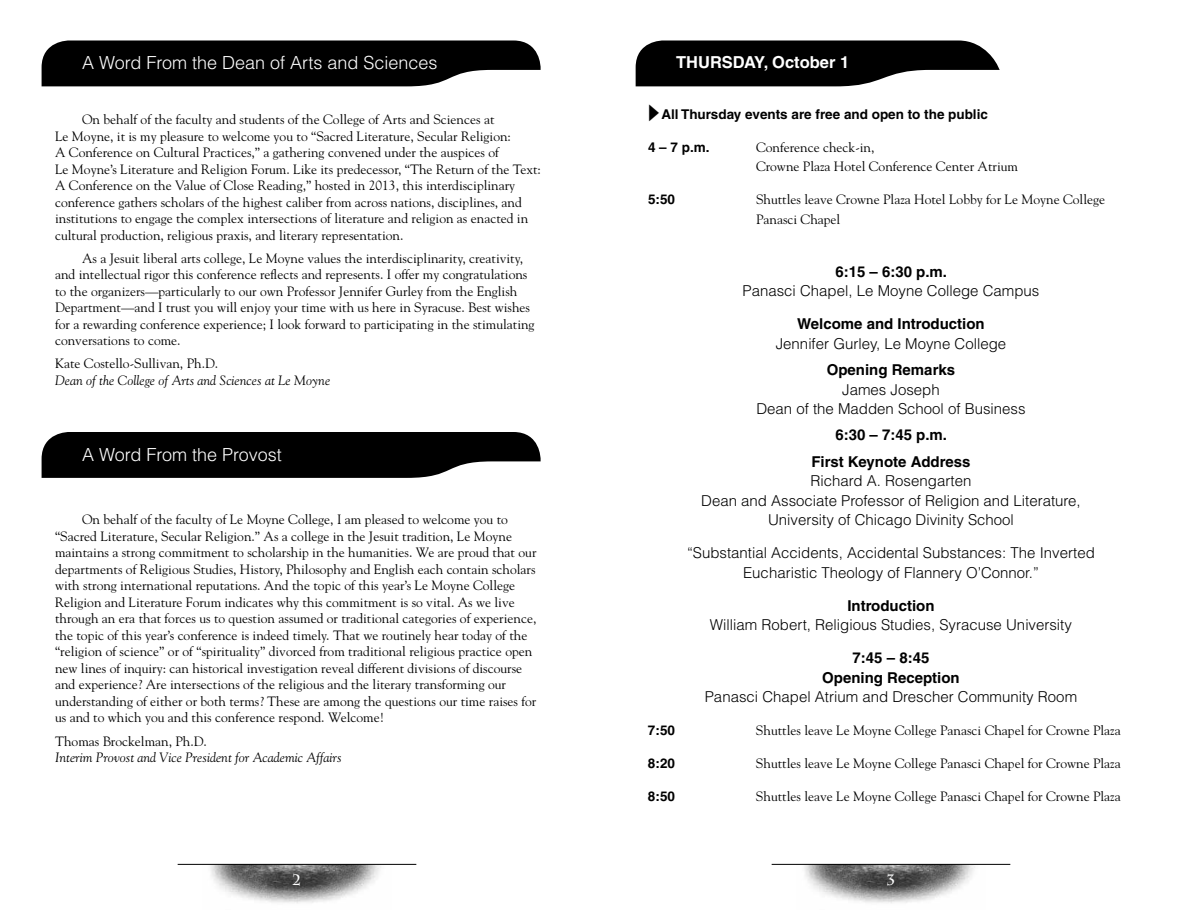
<style>
.page{position:relative;width:1188px;height:918px;background:#fff}
.page>*{position:absolute;margin:0;border:0;box-sizing:border-box;transform-origin:0 0}
.t1{font:300 18px "Helvetica";color:#fff}
.t2{font:700 16.5px "Helvetica";color:#fff}
.t3{font:300 15px/19.5px "Helvetica";color:#000;text-align:center}
.t4{font:700 15px/26.2px "Helvetica";color:#000;text-align:center}
.t5{font:700 15px "Charlemagne Std";color:#fff}
.t6{font:13.5px/16.5px "Goudy";color:#000}
.t7{font:italic 13.5px "Goudy";color:#000}
.t8{font:700 13.5px "Helvetica";color:#000}
</style>
<div class="page">
<img style="left:210px;top:865px;width:171px;height:38px">
<img style="left:804px;top:865px;width:171px;height:38px">
<hr style="left:178px;top:864px;width:238px;height:1px;background:#000">
<hr style="left:772px;top:864px;width:238px;height:1px;background:#000">
<div style="left:42px;top:40px;width:499px;height:30px;background:#000"></div>
<div style="left:42px;top:432px;width:499px;height:29px;background:#000"></div>
<svg style="left:41px;top:70px;width:445px;height:17px;background:#1d1d1d"></svg>
<svg style="left:41px;top:461px;width:500px;height:17px;fill:#000"></svg>
<svg style="left:636px;top:40px;width:364px;height:30px;background:#0f0f0f"></svg>
<svg style="left:635px;top:70px;width:289px;height:17px;background:#2c2c2c"></svg>
<h1 class="t1" style="left:82px;top:52px;width:357px">A Word From the Dean of Arts and Sciences</h1>
<p class="t6" style="left:55px;top:111px;width:487px;text-indent:27px">On behalf of the faculty and students of the College of Arts and Sciences at<br>Le Moyne, it is my pleasure to welcome you to “Sacred Literature, Secular Religion:<br>A Conference on Cultural Practices,” a gathering convened under the auspices of<br>Le Moyne’s Literature and Religion Forum. Like its predecessor, “The Return of the Text:<br>A Conference on the Value of Close Reading,” hosted in 2013, this interdisciplinary conference gathers scholars of the highest caliber from across nations, disciplines, and institutions to engage the complex intersections of literature and religion as enacted in cultural production, religious praxis, and literary representation.</p>
<p class="t6" style="left:55px;top:249px;width:481px;text-indent:27px">As a Jesuit liberal arts college, Le Moyne values the interdisciplinarity, creativity, and intellectual rigor this conference reflects and represents. I offer my congratulations to the organizers—particularly to our own Professor Jennifer Gurley from the English Department—and I trust you will enjoy your time with us here in Syracuse. Best wishes for a rewarding conference experience; I look forward to participating in the stimulating conversations to come.</p>
<p class="t6" style="left:55px;top:355px;width:165px">Kate Costello-Sullivan, Ph.D.</p>
<p class="t7" style="left:55px;top:372px;width:277px">Dean of the College of Arts and Sciences at Le Moyne</p>
<h1 class="t1" style="left:82px;top:443px;width:201px">A Word From the Provost</h1>
<p class="t6" style="left:55px;top:511px;width:483px;text-indent:27px">On behalf of the faculty of Le Moyne College, I am pleased to welcome you to “Sacred Literature, Secular Religion.” As a college in the Jesuit tradition, Le Moyne maintains a strong commitment to scholarship in the humanities. We are proud that our departments of Religious Studies, History, Philosophy and English each contain scholars with strong international reputations. And the topic of this year’s Le Moyne College Religion and Literature Forum indicates why this commitment is so vital. As we live through an era that forces us to question assumed or traditional categories of experience, the topic of this year’s conference is indeed timely. That we routinely hear today of the “religion of science” or of “spirituality” divorced from traditional religious practice open new lines of inquiry: can historical investigation reveal different divisions of discourse and experience? Are intersections of the religious and the literary transforming our understanding of either or both terms? These are among the questions our time raises for us and to which you and this conference respond. Welcome!</p>
<p class="t6" style="left:55px;top:732px;width:153px">Thomas Brockelman, Ph.D.</p>
<p class="t7" style="left:55px;top:749px;width:288px">Interim Provost and Vice President for Academic Affairs</p>
<p class="t2" style="left:676px;top:52px;width:175px">THURSDAY, October 1</p>
<p class="t8" style="left:648px;top:106px;width:341px">◆ All Thursday events are free and open to the public</p>
<p class="t8" style="left:648px;top:139px;width:63px">4 – 7 p.m.</p>
<p class="t6" style="left:756px;top:137px;width:264px;line-height:19.5px">Conference check-in,<br>Crowne Plaza Hotel Conference Center Atrium</p>
<p class="t8" style="left:648px;top:191px;width:29px">5:50</p>
<p class="t6" style="left:756px;top:189px;width:351px;line-height:19.5px">Shuttles leave Crowne Plaza Hotel Lobby for Le Moyne College<br>Panasci Chapel</p>
<p class="t4" style="left:835px;top:258px;width:113px">6:15 – 6:30 p.m.</p>
<p class="t3" style="left:743px;top:281px;width:298px">Panasci Chapel, Le Moyne College Campus</p>
<p class="t4" style="left:797px;top:311px;width:189px">Welcome and Introduction</p>
<p class="t3" style="left:776px;top:333px;width:232px">Jennifer Gurley, Le Moyne College</p>
<p class="t4" style="left:827px;top:356px;width:130px">Opening Remarks</p>
<p class="t3" style="left:756px;top:379px;width:271px">James Joseph<br>Dean of the Madden School of Business</p>
<p class="t4" style="left:811px;top:422px;width:161px">6:30 – 7:45 p.m.<br>First Keynote Address</p>
<p class="t3" style="left:701px;top:471px;width:381px">Richard A. Rosengarten<br>Dean and Associate Professor of Religion and Literature,<br>University of Chicago Divinity School</p>
<p class="t3" style="left:687px;top:543px;width:409px">“Substantial Accidents, Accidental Substances: The Inverted<br>Eucharistic Theology of Flannery O’Connor.”</p>
<p class="t4" style="left:847px;top:592px;width:89px">Introduction</p>
<p class="t3" style="left:710px;top:615px;width:364px">William Robert, Religious Studies, Syracuse University</p>
<p class="t4" style="left:822px;top:648px;width:139px;line-height:19.5px">7:45 – 8:45<br>Opening Reception</p>
<p class="t3" style="left:705px;top:687px;width:374px">Panasci Chapel Atrium and Drescher Community Room</p>
<p class="t8" style="left:648px;top:722px;width:29px">7:50</p>
<p class="t6" style="left:756px;top:722px;width:366px">Shuttles leave Le Moyne College Panasci Chapel for Crowne Plaza</p>
<p class="t8" style="left:648px;top:755px;width:29px">8:20</p>
<p class="t6" style="left:756px;top:755px;width:366px">Shuttles leave Le Moyne College Panasci Chapel for Crowne Plaza</p>
<p class="t8" style="left:648px;top:788px;width:29px">8:50</p>
<p class="t6" style="left:756px;top:788px;width:366px">Shuttles leave Le Moyne College Panasci Chapel for Crowne Plaza</p>
<p class="t5" style="left:293px;top:871px;width:10px">2</p>
<p class="t5" style="left:887px;top:871px;width:10px">3</p>
</div>
